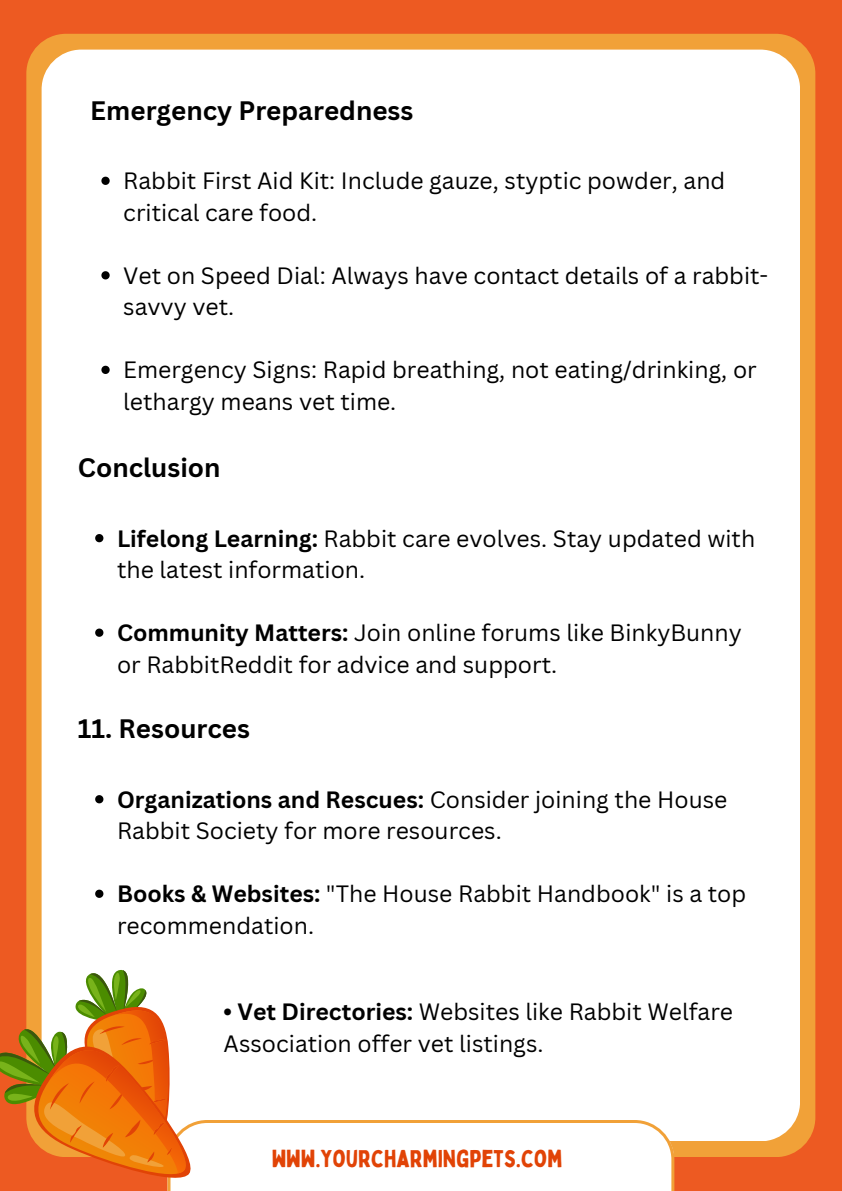
<style>
.page{position:relative;width:842px;height:1191px;background:#fff}
.page>*{position:absolute;margin:0;border:0;box-sizing:border-box;transform-origin:0 0}
.t1{font:700 26px "Canva Sans";color:#000}
.t2{font:23.8px "Bobby Jones";color:#e14306}
.t3{font:23px/31.5px "Canva Sans";color:#000}
.s1{font-weight:700}
</style>
<div class="page">
<div style="left:0;top:0;width:842px;height:1190px;background:#ed5a22"></div>
<div style="left:26px;top:34px;width:789px;height:1122px;background:#f1a138;border-radius:40px"></div>
<div style="left:42px;top:50px;width:758px;height:1091px;background:#fff;border-radius:40px"></div>
<svg style="left:95px;top:534px;width:8px;height:8px"></svg>
<svg style="left:95px;top:628px;width:8px;height:8px"></svg>
<svg style="left:95px;top:795px;width:8px;height:8px"></svg>
<svg style="left:95px;top:889px;width:8px;height:8px"></svg>
<svg style="left:101px;top:177px;width:9px;height:8px"></svg>
<svg style="left:101px;top:271px;width:9px;height:8px"></svg>
<svg style="left:101px;top:366px;width:9px;height:8px"></svg>
<svg style="left:0;top:956px;width:674px;height:234px"></svg>
<p class="t1" style="left:90px;top:92px;width:325px">Emergency Preparedness</p>
<p class="t3" style="left:123px;top:165px;width:604px">Rabbit First Aid Kit: Include gauze, styptic powder, and critical care food.</p>
<p class="t3" style="left:123px;top:259px;width:647px">Vet on Speed Dial: Always have contact details of a rabbit&shy;savvy vet.</p>
<p class="t3" style="left:123px;top:354px;width:635px">Emergency Signs: Rapid breathing, not eating/drinking, or lethargy means vet time.</p>
<p class="t1" style="left:78px;top:449px;width:144px">Conclusion</p>
<p class="t3" style="left:117px;top:522px;width:640px"><span class="s1">Lifelong Learning:</span> Rabbit care evolves. Stay updated with the latest information.</p>
<p class="t3" style="left:117px;top:616px;width:626px"><span class="s1">Community Matters:</span> Join online forums like BinkyBunny or RabbitReddit for advice and support.</p>
<p class="t1" style="left:78px;top:710px;width:174px">11. Resources</p>
<p class="t3" style="left:117px;top:783px;width:612px"><span class="s1">Organizations and Rescues:</span> Consider joining the House<br>Rabbit Society for more resources.</p>
<p class="t3" style="left:117px;top:877px;width:631px"><span class="s1">Books &amp; Websites:</span> "The House Rabbit Handbook" is a top recommendation.</p>
<p class="t3" style="left:224px;top:995px;width:511px"><span class="s1">• Vet Directories:</span> Websites like Rabbit Welfare<br>Association offer vet listings.</p>
<p class="t2" style="left:272px;top:1143px;width:292px">WWW.YOURCHARMINGPETS.COM</p>
</div>
